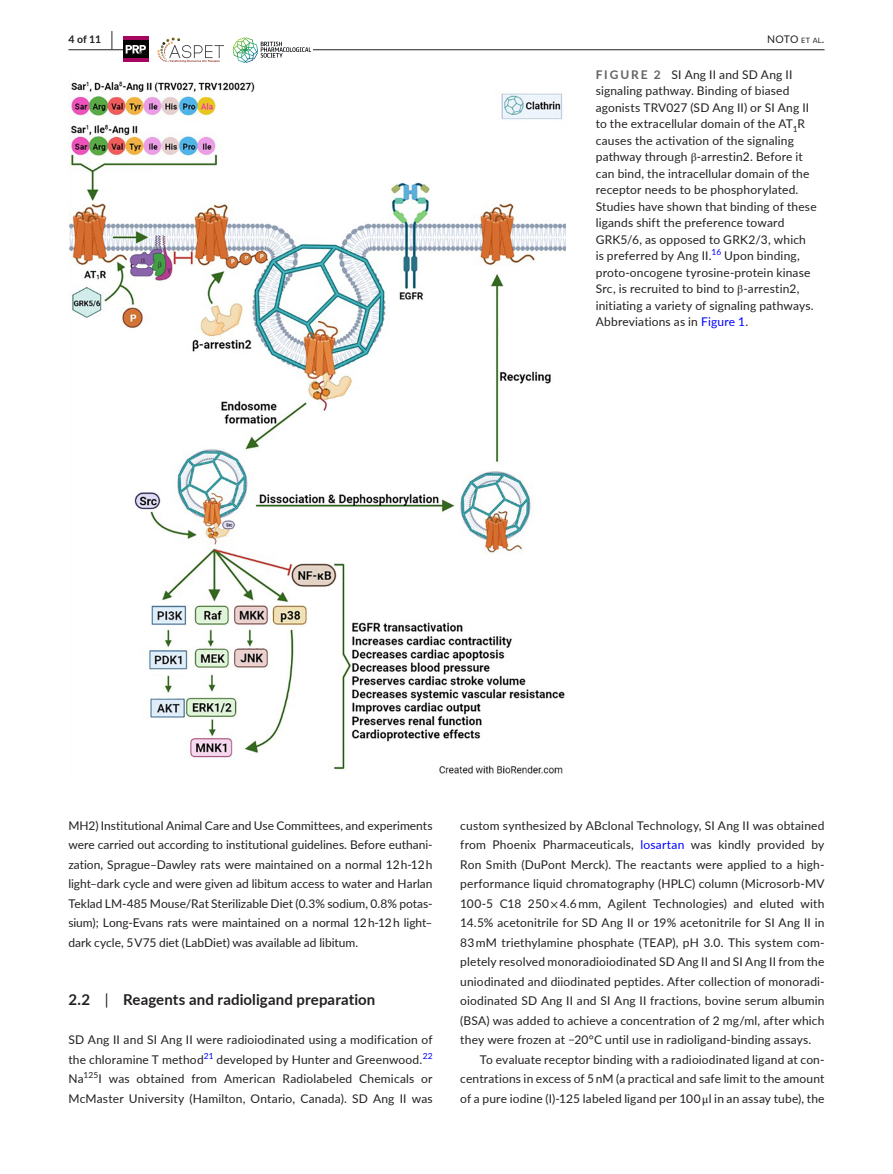
<style>
.page{position:relative;width:893px;height:1174px;background:#fff}
.page>*{position:absolute;margin:0;border:0;box-sizing:border-box;transform-origin:0 0}
.t1{font:700 15px "Lato";letter-spacing:.01em;color:#231f20}
.t2{font:12px/19.5px "Lato";letter-spacing:.015em;color:#231f20;text-align:justify}
.t3{font:10.5px "Lato";color:#231f20}
.t4{font:700 10.5px "Lato";color:#231f20}
.t5{font:8.4px "Lato";color:#00f}
.s1{font-size:19.5px}
.s2{font-size:7.35px}
.s3{font-weight:700;color:#636366}
.s4{font-family:"STIX"}
.s5{color:#00f}
.s6{font-weight:400}
</style>
<div class="page">
<hr style="left:68px;top:49px;width:756px;height:1px;background:#231f20">
<div style="left:123px;top:36px;width:189px;height:27px;background:#fff"></div>
<div style="left:123px;top:37px;width:25px;height:25px;background:#070606"></div>
<hr style="left:123px;top:37px;width:25px;height:3px;background:#a60660">
<hr style="left:123px;top:59px;width:25px;height:3px;background:#a60660">
<svg style="left:126px;top:45px;width:20px;height:9px"></svg>
<svg style="left:157px;top:37px;width:67px;height:25px"></svg>
<svg style="left:233px;top:37px;width:78px;height:26px"></svg>
<img style="left:69px;top:81px;width:497px;height:693px">
<p class="t4" style="left:68px;top:31px;width:46px">4 of 11 <span class="s1">|</span></p>
<p class="t3" style="left:767px;top:31px;width:59px">NOTO <span class="s2">et al</span>.</p>
<p class="t2" style="left:596px;top:66px;width:222px;line-height:16.5px;text-align:left"><span class="s3">FIGURE 2</span> SI Ang II and SD Ang II signaling pathway. Binding of biased agonists TRV027 (SD Ang II) or SI Ang II to the extracellular domain of the AT<sub>1</sub>R causes the activation of the signaling pathway through <span class="s4">β</span>-arrestin2. Before it can bind, the intracellular domain of the receptor needs to be phosphorylated.<br>Studies have shown that binding of these ligands shift the preference toward GRK5/6, as opposed to GRK2/3, which is preferred by Ang II.</p>
<p class="t5" style="left:711px;top:246px;width:11px">16</p>
<p class="t2" style="left:596px;top:247px;width:219px;line-height:16.5px;text-align:left;text-indent:129px">Upon binding, proto-oncogene tyrosine-protein kinase Src, is recruited to bind to <span class="s4">β</span>-arrestin2, initiating a variety of signaling pathways.<br>Abbreviations as in <span class="s5">Figure 1</span>.</p>
<p class="t2" style="left:68px;top:815px;width:366px">MH2) Institutional Animal Care and Use Committees, and experiments were carried out according to institutional guidelines. Before euthani&shy;zation, Sprague–Dawley rats were maintained on a normal 12 h-12 h light–dark cycle and were given ad libitum access to water and Harlan Teklad LM-485 Mouse/Rat Sterilizable Diet (0.3% sodium, 0.8% potas&shy;sium); Long-Evans rats were maintained on a normal 12 h-12 h light– dark cycle, 5 V75 diet (LabDiet) was available ad libitum.</p>
<p class="t1" style="left:68px;top:989px;width:308px">2.2 <span class="s6">|</span> Reagents and radioligand preparation</p>
<p class="t2" style="left:68px;top:1029px;width:366px">SD Ang II and SI Ang II were radioiodinated using a modification of the chloramine T method<sup>21</sup> developed by Hunter and Greenwood.<sup>22<br></sup>Na<sup>125</sup>I was obtained from American Radiolabeled Chemicals or McMaster University (Hamilton, Ontario, Canada). SD Ang II was</p>
<p class="t2" style="left:460px;top:815px;width:366px">custom synthesized by ABclonal Technology, SI Ang II was obtained from Phoenix Pharmaceuticals, <span class="s5">losartan</span> was kindly provided by Ron Smith (DuPont Merck). The reactants were applied to a high&shy;performance liquid chromatography (HPLC) column (Microsorb-MV 100-5 C18 250 <span class="s4">×</span> 4.6 mm, Agilent Technologies) and eluted with 14.5% acetonitrile for SD Ang II or 19% acetonitrile for SI Ang II in 83 mM triethylamine phosphate (TEAP), pH 3.0. This system com&shy;pletely resolved monoradioiodinated SD Ang II and SI Ang II from the uniodinated and diiodinated peptides. After collection of monoradi&shy;oiodinated SD Ang II and SI Ang II fractions, bovine serum albumin (BSA) was added to achieve a concentration of 2 mg/ml, after which they were frozen at −20°C until use in radioligand-binding assays.</p>
<p class="t2" style="left:460px;top:1049px;width:366px;text-indent:20px">To evaluate receptor binding with a radioiodinated ligand at con&shy;centrations in excess of 5 nM (a practical and safe limit to the amount of a pure iodine (I)-125 labeled ligand per 100 <span class="s4">μ</span>l in an assay tube), the</p>
</div>
